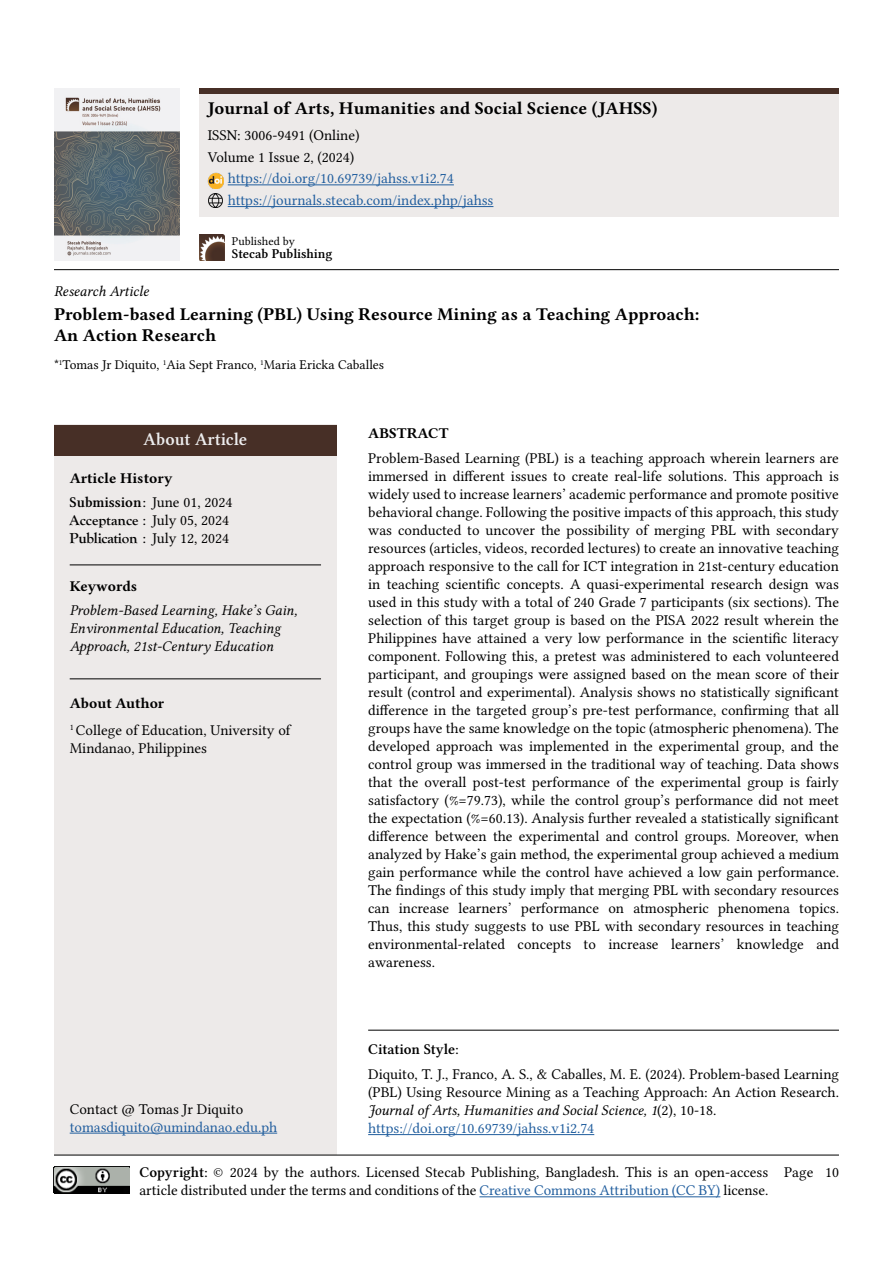
<style>
.page{position:relative;width:893px;height:1263px;background:#fff}
.page>*{position:absolute;margin:0;border:0;box-sizing:border-box;transform-origin:0 0}
.t1{font:700 18px/21px "Libertinus Serif";color:#000}
.t2{font:600 18px "Libertinus Serif";color:#ededee}
.t3{font:15px/18px "Libertinus Serif";color:#000}
.t4{font:15px/21.8px "Libertinus Serif";color:#215e9e}
.t5{font:italic 15px/18px "Libertinus Serif";color:#000}
.t6{font:700 15px "Libertinus Serif";color:#000}
.t7{font:700 15px "Goudy Old Style T";letter-spacing:-.02em;color:#000}
.t8{font:600 15px "Libertinus Serif";color:#000}
.t9{font:13.5px "Libertinus Serif";color:#000}
.t10{font:600 13.5px "Libertinus Serif";color:#000}
.t11{font:12px "Libertinus Serif";color:#000}
.s1{font-weight:600}
.s2{font-family:"Goudy Old Style T";font-weight:700}
.s3{font-family:"Libertinus Serif";font-weight:600}
.s4{font-family:"Libertinus Serif";font-weight:400}
.s5{font-style:italic}
.s6{color:#215e9e}
</style>
<div class="page">
<div style="left:54px;top:425px;width:283px;height:730px;background:#edeae9"></div>
<hr style="left:70px;top:678px;width:251px;height:1px;background:#000">
<hr style="left:70px;top:564px;width:251px;height:1px;background:#000">
<hr style="left:368px;top:1030px;width:471px;height:1px;background:#000">
<hr style="left:54px;top:1155px;width:785px;height:1px;background:#000">
<img style="left:54px;top:1166px;width:76px;height:27px">
<img style="left:54px;top:89px;width:126px;height:172px">
<div style="left:54px;top:425px;width:283px;height:31px;background:#472f26"></div>
<hr style="left:54px;top:269px;width:785px;height:1px;background:#000">
<hr style="left:479px;top:1196px;width:241px;height:1px;background:#215e9e">
<img style="left:199px;top:234px;width:26px;height:26px">
<hr style="left:368px;top:1134px;width:226px;height:1px;background:#215e9e">
<hr style="left:70px;top:1133px;width:207px;height:1px;background:#215e9e">
<div style="left:199px;top:94px;width:640px;height:123px;background:#edeae9"></div>
<hr style="left:228px;top:185px;width:226px;height:1px;background:#215e9e">
<img style="left:208px;top:173px;width:16px;height:16px">
<hr style="left:228px;top:206px;width:265px;height:1px;background:#215e9e">
<img style="left:209px;top:193px;width:14px;height:14px">
<div style="left:199px;top:89px;width:640px;height:5px;background:#472f26"></div>
<p class="t1" style="left:208px;top:97px;width:451px">Journal of Arts, Humanities and Social Science (JAHSS)</p>
<p class="t3" style="left:208px;top:124px;width:153px;line-height:22.5px">ISSN: 3006-9491 (Online)<br>Volume 1 Issue 2, (2024)</p>
<p class="t4" style="left:228px;top:167px;width:267px">https://doi.org/10.69739/jahss.v1i2.74 https://journals.stecab.com/index.php/jahss</p>
<p class="t5" style="left:54px;top:282px;width:96px">Research Article</p>
<p class="t11" style="left:232px;top:233px;width:64px">Published by</p>
<p class="t10" style="left:232px;top:246px;width:102px">Stecab Publishing</p>
<p class="t1" style="left:54px;top:304px;width:647px">Problem-based Learning (PBL) Using Resource Mining as a Teaching Approach:<br>An Action Research</p>
<p class="t9" style="left:54px;top:356px;width:332px">*<sup>1</sup>Tomas Jr Diquito, <sup>1</sup>Aia Sept Franco, <sup>1</sup>Maria Ericka Caballes</p>
<p class="t2" style="left:144px;top:429px;width:105px">About Article</p>
<p class="t6" style="left:70px;top:468px;width:104px">Article History</p>
<p class="t3" style="left:70px;top:493px;width:164px"><span class="s1">Submission:</span> June 01, 2024<br><span class="s2">Acceptance</span> <span class="s1">:</span> July 05, 2024</p>
<p class="t7" style="left:70px;top:530px;width:161px">Publication <span class="s3">:</span> <span class="s4">July 12, 2024</span></p>
<p class="t6" style="left:70px;top:575px;width:69px">Keywords</p>
<p class="t5" style="left:70px;top:601px;width:229px">Problem-Based Learning, Hake’s Gain,<br>Environmental Education, Teaching<br>Approach, 21st-Century Education</p>
<p class="t6" style="left:70px;top:692px;width:96px">About Author</p>
<p class="t3" style="left:70px;top:721px;width:222px"><sup>1</sup> College of Education, University of<br>Mindanao, Philippines</p>
<p class="t3" style="left:70px;top:1099px;width:175px">Contact @ Tomas Jr Diquito</p>
<p class="t4" style="left:70px;top:1116px;width:209px">tomasdiquito@umindanao.edu.ph</p>
<p class="t6" style="left:368px;top:423px;width:82px">ABSTRACT</p>
<p class="t3" style="left:368px;top:449px;width:472px;text-align:justify">Problem-Based Learning (PBL) is a teaching approach wherein learners are immersed in different issues to create real-life solutions. This approach is widely used to increase learners’ academic performance and promote positive behavioral change. Following the positive impacts of this approach, this study was conducted to uncover the possibility of merging PBL with secondary resources (articles, videos, recorded lectures) to create an innovative teaching approach responsive to the call for ICT integration in 21st-century education in teaching scientific concepts. A quasi-experimental research design was used in this study with a total of 240 Grade 7 participants (six sections). The selection of this target group is based on the PISA 2022 result wherein the Philippines have attained a very low performance in the scientific literacy component. Following this, a pretest was administered to each volunteered participant, and groupings were assigned based on the mean score of their result (control and experimental). Analysis shows no statistically significant difference in the targeted group’s pre-test performance, confirming that all groups have the same knowledge on the topic (atmospheric phenomena). The developed approach was implemented in the experimental group, and the control group was immersed in the traditional way of teaching. Data shows that the overall post-test performance of the experimental group is fairly satisfactory (%=79.73), while the control group’s performance did not meet the expectation (%=60.13). Analysis further revealed a statistically significant difference between the experimental and control groups. Moreover, when analyzed by Hake’s gain method, the experimental group achieved a medium gain performance while the control have achieved a low gain performance.<br>The findings of this study imply that merging PBL with secondary resources can increase learners’ performance on atmospheric phenomena topics.<br>Thus, this study suggests to use PBL with secondary resources in teaching environmental-related concepts to increase learners’ knowledge and awareness.</p>
<p class="t8" style="left:368px;top:1041px;width:92px">Citation Style:</p>
<p class="t3" style="left:368px;top:1065px;width:472px">Diquito, T. J., Franco, A. S., &amp; Caballes, M. E. (2024). Problem-based Learning (PBL) Using Resource Mining as a Teaching Approach: An Action Research.<br><span class="s5">Journal of Arts, Humanities and Social Science, 1</span>(2), 10-18. <span class="s6">https://doi.org/10.69739/jahss.v1i2.74</span></p>
<p class="t3" style="left:139px;top:1163px;width:630px"><span class="s1">Copyright:</span> © 2024 by the authors. Licensed Stecab Publishing, Bangladesh. This is an open-access article distributed under the terms and conditions of the <span class="s6">Creative Commons Attribution (CC BY)</span> license.</p>
<p class="t3" style="left:784px;top:1163px;width:56px">Page 10</p>
</div>
